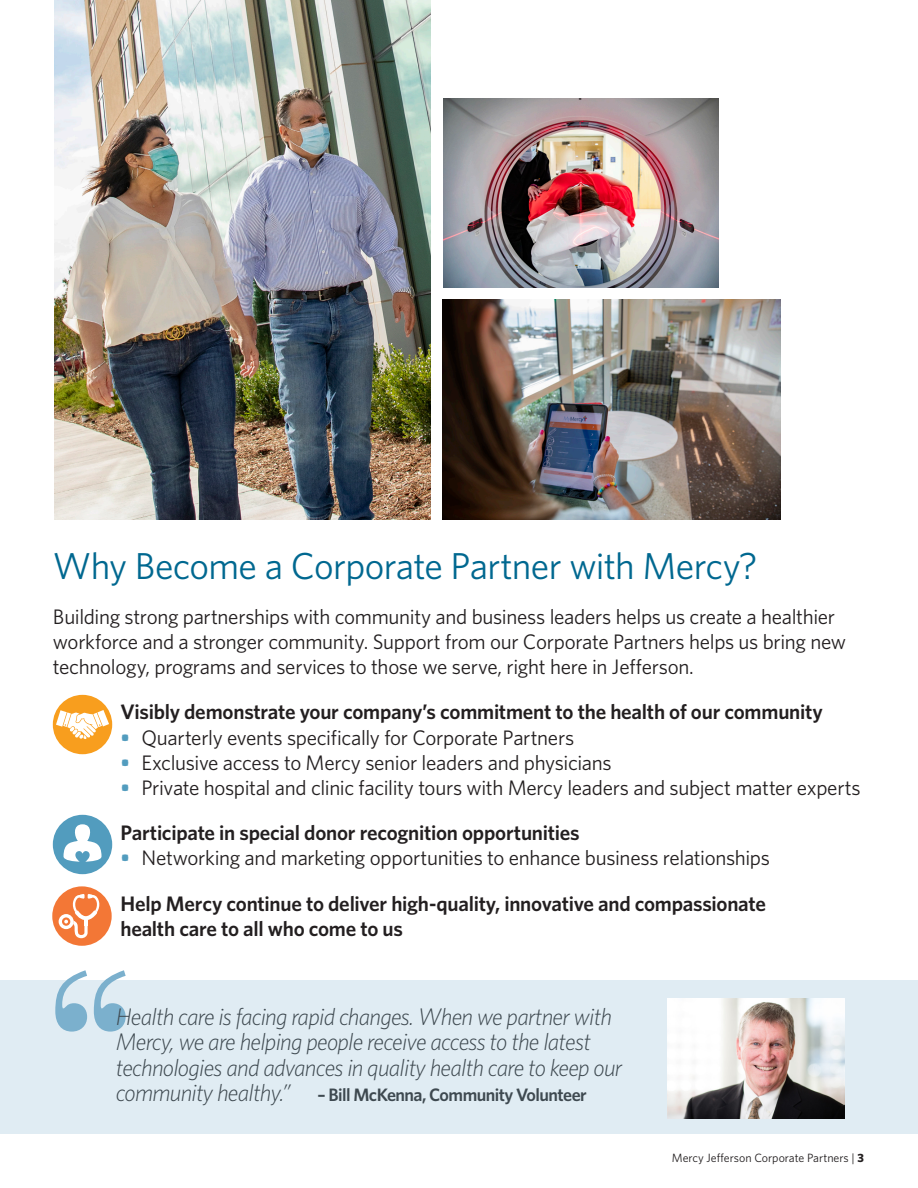
<style>
.page{position:relative;width:918px;height:1188px;background:#fff}
.page>*{position:absolute;margin:0;border:0;box-sizing:border-box;transform-origin:0 0}
.t1{font:37.5px "Whitney";letter-spacing:-.02em;color:#006890}
.t2{font:italic 300 24px/25.5px "Whitney";letter-spacing:-.03em;color:#3e4950}
.t3{font:21px/25.2px "Whitney";letter-spacing:-.015em;color:#231f20}
.t4{font:600 21px/25.2px "Whitney";letter-spacing:-.015em;color:#231f20}
.t5{font:600 18px "Whitney";letter-spacing:-.03em;color:#3e4950}
.t6{font:12px "Whitney";color:#231f20}
.s1{font-weight:600;color:#529cbe}
.s2{font-weight:300;font-style:italic;font-size:24px}
.s3{font-weight:700}
</style>
<div class="page">
<img style="left:442px;top:300px;width:338px;height:219px">
<img style="left:54px;top:0;width:376px;height:519px">
<div style="left:0;top:981px;width:918px;height:153px;background:#e0ecf3"></div>
<svg style="left:55px;top:970px;width:71px;height:62px"></svg>
<img style="left:667px;top:999px;width:178px;height:120px">
<div style="left:53px;top:815px;width:59px;height:59px;background:#529cbe;border-radius:50%"></div>
<svg style="left:64px;top:824px;width:38px;height:38px"></svg>
<div style="left:52px;top:886px;width:60px;height:60px;background:#f37736;border-radius:50%"></div>
<svg style="left:59px;top:894px;width:41px;height:44px"></svg>
<div style="left:53px;top:695px;width:59px;height:59px;background:#f89e1e;border-radius:50%"></div>
<svg style="left:56px;top:710px;width:53px;height:29px"></svg>
<img style="left:444px;top:98px;width:274px;height:190px">
<p class="t1" style="left:53px;top:541px;width:706px">Why Become a Corporate Partner with Mercy?</p>
<p class="t3" style="left:53px;top:603px;width:795px">Building strong partnerships with community and business leaders helps us create a healthier workforce and a stronger community. Support from our Corporate Partners helps us bring new technology, programs and services to those we serve, right here in Jefferson.</p>
<p class="t4" style="left:120px;top:699px;width:704px">Visibly demonstrate your company’s commitment to the health of our community</p>
<p class="t3" style="left:120px;top:724px;width:455px"><span class="s1">•</span> Quarterly events specifically for Corporate Partners</p>
<p class="t3" style="left:120px;top:749px;width:493px"><span class="s1">•</span> Exclusive access to Mercy senior leaders and physicians</p>
<p class="t3" style="left:120px;top:775px;width:742px"><span class="s1">•</span> Private hospital and clinic facility tours with Mercy leaders and subject matter experts</p>
<p class="t4" style="left:120px;top:820px;width:461px">Participate in special donor recognition opportunities</p>
<p class="t3" style="left:120px;top:845px;width:651px"><span class="s1">•</span> Networking and marketing opportunities to enhance business relationships</p>
<p class="t4" style="left:120px;top:890px;width:647px">Help Mercy continue to deliver high-quality, innovative and compassionate health care to all who come to us</p>
<p class="t2" style="left:116px;top:1003px;width:508px">Health care is facing rapid changes. When we partner with<br>Mercy, we are helping people receive access to the latest technologies and advances in quality health care to keep our</p>
<p class="t5" style="left:116px;top:1083px;width:473px"><span class="s2">community healthy.”</span> – Bill McKenna, Community Volunteer</p>
<p class="t6" style="left:672px;top:1149px;width:194px">Mercy Jefferson Corporate Partners | <span class="s3">3</span></p>
</div>
